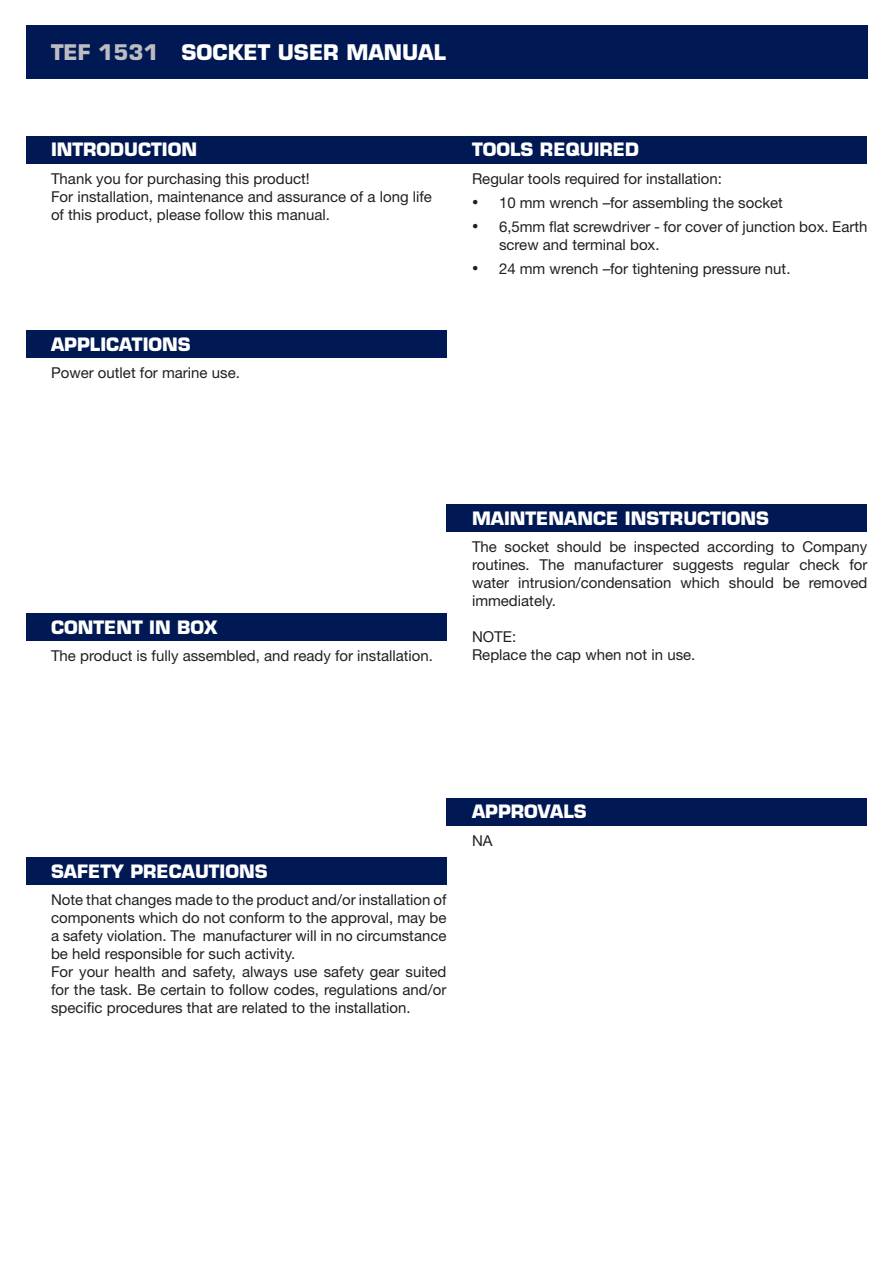
<style>
.page{position:relative;width:893px;height:1263px;background:#fff}
.page>*{position:absolute;margin:0;border:0;box-sizing:border-box;transform-origin:0 0}
.t1{font:700 21px "Eurostile LT Std";color:#fff}
.t2{font:700 18px "Eurostile LT Std";color:#fff}
.Brødtekst{font:15px/18px "Helvetica Neue LT";color:#231f20;text-align:justify}
.s1{color:#bcbdc0}
.s2{font-family:"Times New Roman";font-size:18px}
</style>
<div class="page">
<div style="left:26px;top:26px;width:842px;height:53px;background:#001954"></div>
<div style="left:26px;top:136px;width:420px;height:27px;background:#001954"></div>
<div style="left:26px;top:614px;width:420px;height:27px;background:#001954"></div>
<div style="left:26px;top:857px;width:420px;height:28px;background:#001954"></div>
<div style="left:446px;top:136px;width:421px;height:27px;background:#001954"></div>
<div style="left:446px;top:505px;width:421px;height:27px;background:#001954"></div>
<div style="left:26px;top:330px;width:420px;height:27px;background:#001954"></div>
<div style="left:446px;top:798px;width:421px;height:27px;background:#001954"></div>
<p class="t1" style="left:51px;top:40px;width:396px"><span class="s1">TEF 1531</span> SOCKET USER MANUAL</p>
<p class="t2" style="left:51px;top:139px;width:148px">INTRODUCTION</p>
<p class="Brødtekst" style="left:51px;top:169px;width:260px">Thank you for purchasing this product!</p>
<p class="Brødtekst" style="left:51px;top:187px;width:382px">For installation, maintenance and assurance of a long life of this product, please follow this manual.</p>
<p class="t2" style="left:51px;top:333px;width:141px">APPLICATIONS</p>
<p class="Brødtekst" style="left:51px;top:363px;width:190px">Power outlet for marine use.</p>
<p class="t2" style="left:472px;top:139px;width:169px">TOOLS REQUIRED</p>
<p class="Brødtekst" style="left:472px;top:169px;width:252px">Regular tools required for installation:</p>
<p class="Brødtekst" style="left:472px;top:193px;width:312px"><span class="s2">•</span> 10 mm wrench –for assembling the socket</p>
<p class="Brødtekst" style="left:499px;top:217px;width:370px;text-indent:-27px"><span class="s2">•</span> 6,5mm flat screwdriver - for cover of junction box. Earth screw and terminal box.</p>
<p class="Brødtekst" style="left:472px;top:259px;width:320px"><span class="s2">•</span> 24 mm wrench –for tightening pressure nut.</p>
<p class="t2" style="left:51px;top:616px;width:168px">CONTENT IN BOX</p>
<p class="Brødtekst" style="left:51px;top:647px;width:384px">The product is fully assembled, and ready for installation.</p>
<p class="t2" style="left:472px;top:507px;width:299px">MAINTENANCE INSTRUCTIONS</p>
<p class="Brødtekst" style="left:472px;top:537px;width:397px">The socket should be inspected according to Company routines. The manufacturer suggests regular check for water intrusion/condensation which should be removed immediately.</p>
<p class="Brødtekst" style="left:472px;top:627px;width:46px">NOTE:</p>
<p class="Brødtekst" style="left:472px;top:645px;width:225px">Replace the cap when not in use.</p>
<p class="t2" style="left:51px;top:860px;width:218px">SAFETY PRECAUTIONS</p>
<p class="Brødtekst" style="left:51px;top:890px;width:397px">Note that changes made to the product and/or installation of components which do not conform to the approval, may be a safety violation. The manufacturer will in no circumstance be held responsible for such activity.</p>
<p class="Brødtekst" style="left:51px;top:962px;width:397px">For your health and safety, always use safety gear suited for the task. Be certain to follow codes, regulations and/or specific procedures that are related to the installation.</p>
<p class="t2" style="left:472px;top:801px;width:116px">APPROVALS</p>
<p class="Brødtekst" style="left:472px;top:831px;width:22px">NA</p>
</div>
